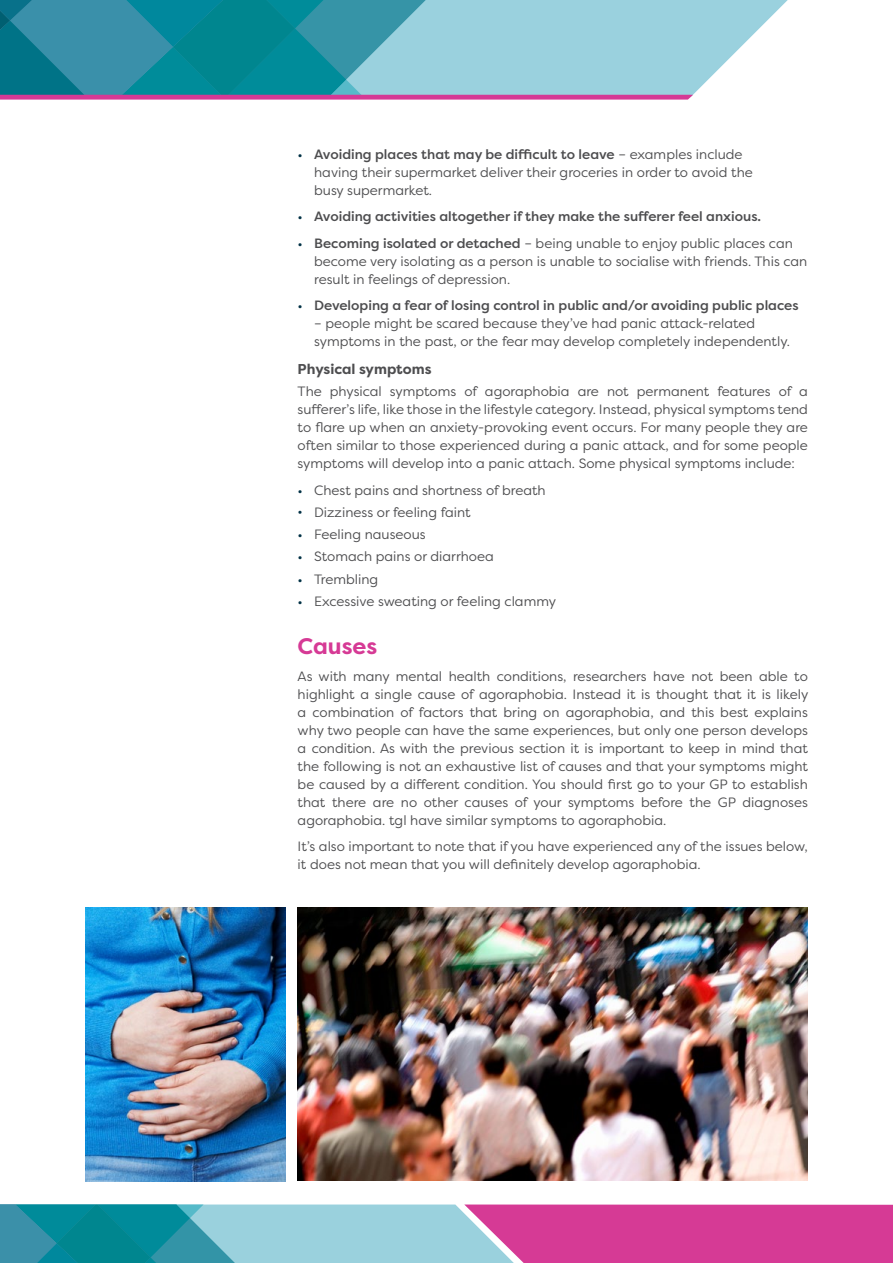
<style>
.page{position:relative;width:893px;height:1263px;background:#fff}
.page>*{position:absolute;margin:0;border:0;box-sizing:border-box;transform-origin:0 0}
.t1{font:700 22.5px "Filson Pro";color:#d63a95}
.t2{font:700 14.25px "Filson Pro";color:#4d4d4f}
.t3{font:13.5px/18px "Filson Pro";color:#4d4d4f}
.t4{font:500 13.5px "Filson Pro";color:#4d4d4f}
.s1{color:#003145}
.s2{font-weight:500}
.s3{font-weight:400;color:#003145}
</style>
<div class="page">
<img style="left:298px;top:907px;width:510px;height:273px">
<img style="left:85px;top:907px;width:201px;height:274px">
<svg style="left:0;top:1204px;width:893px;height:59px"></svg>
<svg style="left:693px;top:0;width:95px;height:95px"></svg>
<svg style="left:0;top:0;width:693px;height:100px"></svg>
<p class="t3" style="left:314px;top:145px;width:440px;text-indent:-16px"><span class="s1">•</span> <span class="s2">Avoiding places that may be difficult to leave</span> – examples include having their supermarket deliver their groceries in order to avoid the busy supermarket.</p>
<p class="t4" style="left:298px;top:207px;width:465px"><span class="s3">•</span> Avoiding activities altogether if they make the sufferer feel anxious.</p>
<p class="t3" style="left:314px;top:234px;width:495px;text-indent:-16px"><span class="s1">•</span> <span class="s2">Becoming isolated or detached</span> – being unable to enjoy public places can become very isolating as a person is unable to socialise with friends. This can result in feelings of depression.</p>
<p class="t4" style="left:298px;top:296px;width:502px"><span class="s3">•</span> Developing a fear of losing control in public and/or avoiding public places</p>
<p class="t3" style="left:314px;top:314px;width:477px">– people might be scared because they’ve had panic attack-related symptoms in the past, or the fear may develop completely independently.</p>
<p class="t2" style="left:298px;top:360px;width:135px">Physical symptoms</p>
<p class="t3" style="left:298px;top:382px;width:512px;text-align:justify">The physical symptoms of agoraphobia are not permanent features of a sufferer’s life, like those in the lifestyle category. Instead, physical symptoms tend to flare up when an anxiety-provoking event occurs. For many people they are often similar to those experienced during a panic attack, and for some people symptoms will develop into a panic attach. Some physical symptoms include:</p>
<p class="t3" style="left:298px;top:480px;width:250px"><span class="s1">•</span> Chest pains and shortness of breath</p>
<p class="t3" style="left:298px;top:503px;width:175px"><span class="s1">•</span> Dizziness or feeling faint</p>
<p class="t3" style="left:298px;top:525px;width:130px"><span class="s1">•</span> Feeling nauseous</p>
<p class="t3" style="left:298px;top:547px;width:198px"><span class="s1">•</span> Stomach pains or diarrhoea</p>
<p class="t3" style="left:298px;top:569px;width:82px"><span class="s1">•</span> Trembling</p>
<p class="t3" style="left:298px;top:592px;width:260px"><span class="s1">•</span> Excessive sweating or feeling clammy</p>
<h1 class="t1" style="left:298px;top:632px;width:81px">Causes</h1>
<p class="t3" style="left:298px;top:666px;width:512px;text-align:justify">As with many mental health conditions, researchers have not been able to highlight a single cause of agoraphobia. Instead it is thought that it is likely a combination of factors that bring on agoraphobia, and this best explains why two people can have the same experiences, but only one person develops a condition. As with the previous section it is important to keep in mind that the following is not an exhaustive list of causes and that your symptoms might be caused by a different condition. You should first go to your GP to establish that there are no other causes of your symptoms before the GP diagnoses agoraphobia. tgl have similar symptoms to agoraphobia.</p>
<p class="t3" style="left:298px;top:837px;width:512px">It’s also important to note that if you have experienced any of the issues below, it does not mean that you will definitely develop agoraphobia.</p>
</div>
